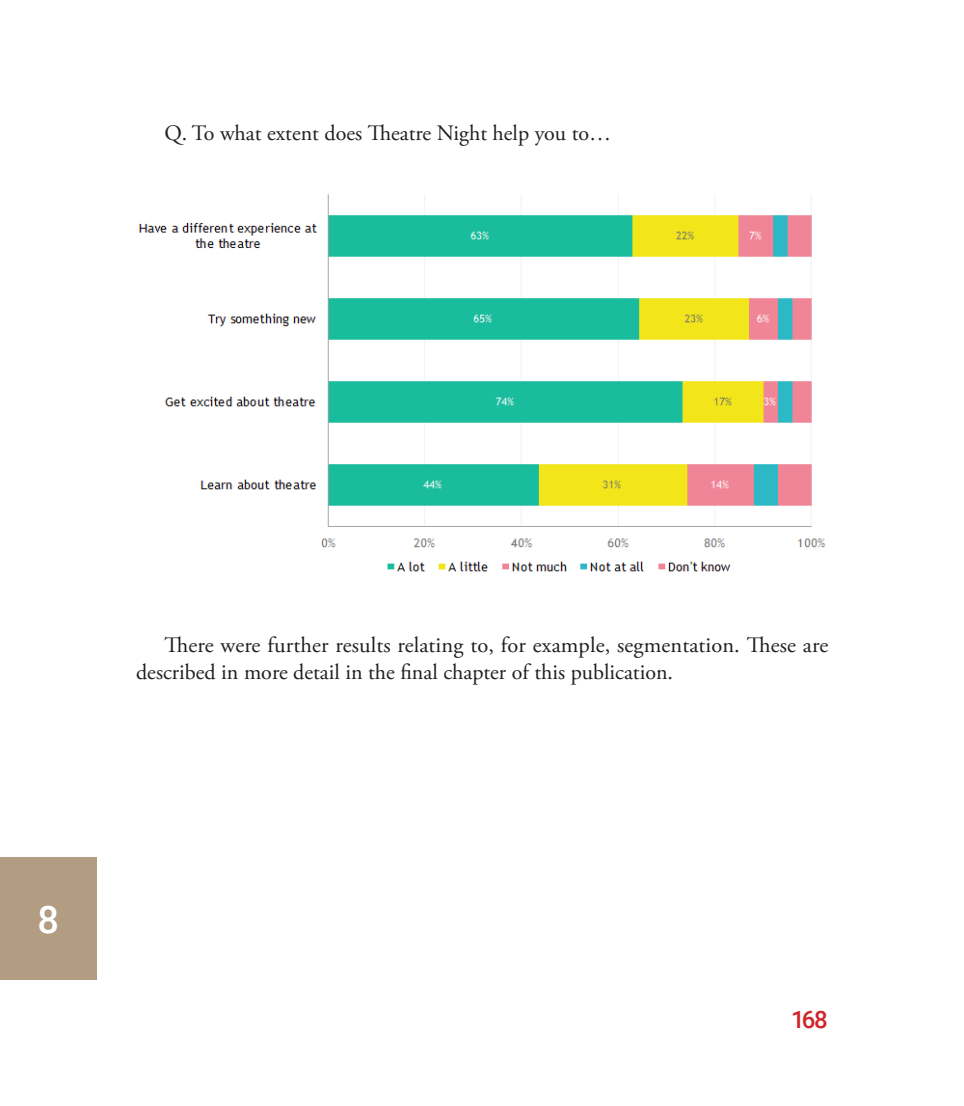
<style>
.page{position:relative;width:964px;height:1106px;background:#fff}
.page>*{position:absolute;margin:0;border:0;box-sizing:border-box;transform-origin:0 0}
.t1{font:500 38px "Roboto";color:#fff}
.t2{font:500 24px "Roboto";color:#d1232a}
.text{font:22px/27px "Adobe Garamond Pro";color:#231f20}
</style>
<div class="page">
<div style="left:0;top:857px;width:96px;height:123px;background:#b39d82"></div>
<img style="left:138px;top:194px;width:688px;height:378px">
<p class="text" style="left:164px;top:121px;width:448px">Q. To what extent does Theatre Night help you to…</p>
<p class="text" style="left:136px;top:632px;width:694px;text-indent:28px">There were further results relating to, for example, segmentation. These are described in more detail in the final chapter of this publication.</p>
<h1 class="t1" style="left:37px;top:893px;width:23px">8</h1>
<p class="t2" style="left:791px;top:1002px;width:38px">168</p>
</div>
